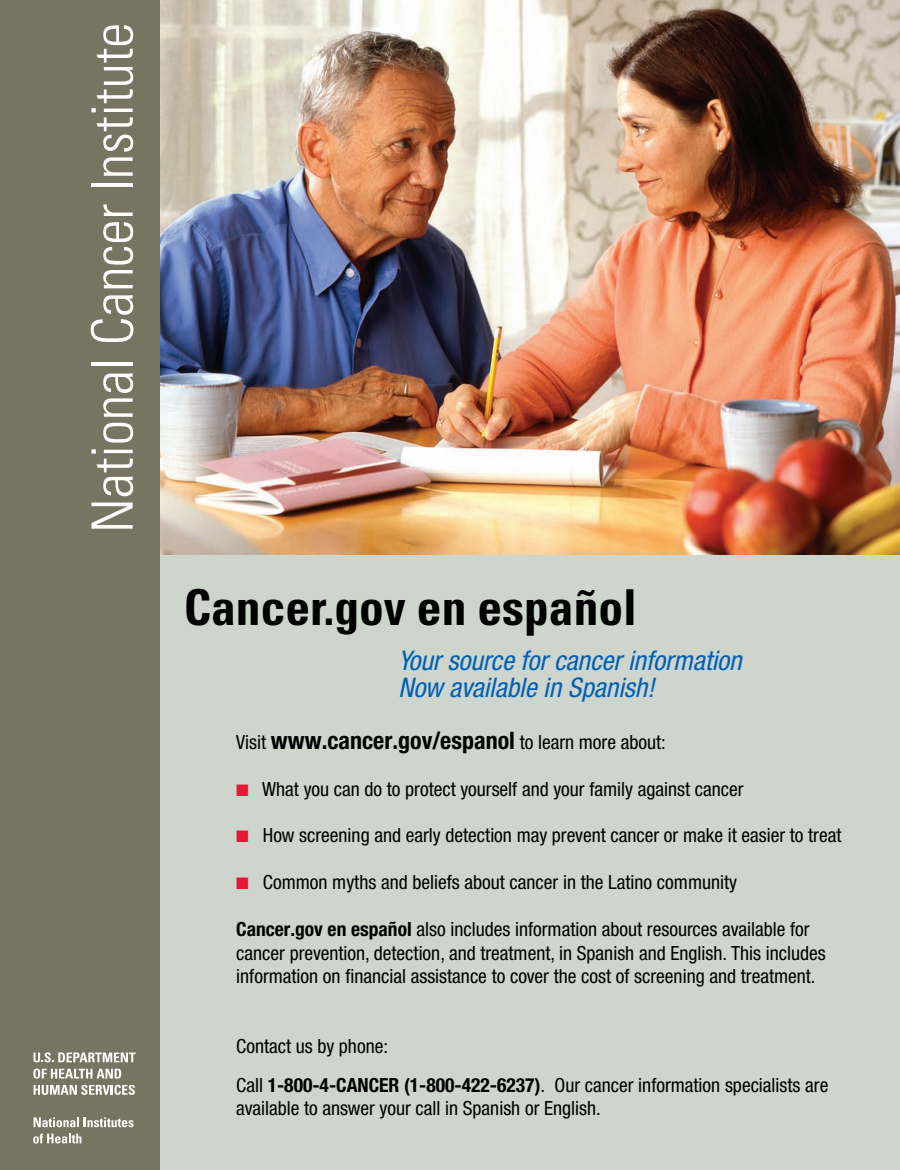
<style>
.page{position:relative;width:900px;height:1170px;background:#fff}
.page>*{position:absolute;margin:0;border:0;box-sizing:border-box;transform-origin:0 0}
.t1{font:700 condensed 49.5px "Univers";color:#000}
.t2{font:italic condensed 27px/27px "Helvetica Neue";color:#0060b6}
.t3{font:condensed 19.5px/23.4px "Helvetica Neue";color:#000}
.s1{font-weight:700;font-size:24px}
.s2{color:#e51836}
.s3{font-weight:700}
</style>
<div class="page">
<img style="left:160px;top:0;width:739px;height:555px">
<div style="left:149px;top:555px;width:750px;height:614px;background:#cdd5cd"></div>
<div style="left:0;top:0;width:160px;height:1169px;background:#767561"></div>
<svg style="left:91px;top:502px;width:42px;height:26px"></svg>
<svg style="left:91px;top:449px;width:42px;height:47px"></svg>
<svg style="left:103px;top:422px;width:30px;height:20px"></svg>
<svg style="left:103px;top:373px;width:30px;height:43px"></svg>
<hr style="left:91px;top:362px;width:42px;height:3px;background:#fff">
<svg style="left:91px;top:295px;width:42px;height:47px"></svg>
<svg style="left:103px;top:270px;width:30px;height:18px"></svg>
<svg style="left:103px;top:222px;width:30px;height:42px"></svg>
<svg style="left:103px;top:204px;width:30px;height:12px"></svg>
<hr style="left:91px;top:183px;width:42px;height:4px;background:#fff">
<svg style="left:91px;top:25px;width:42px;height:151px"></svg>
<svg style="left:33px;top:1052px;width:102px;height:10px"></svg>
<svg style="left:33px;top:1068px;width:88px;height:10px"></svg>
<svg style="left:34px;top:1084px;width:101px;height:10px"></svg>
<svg style="left:33px;top:1117px;width:100px;height:9px"></svg>
<svg style="left:33px;top:1133px;width:48px;height:10px"></svg>
<h1 class="t1" style="left:183px;top:577px;width:454px">Cancer.gov en español</h1>
<h2 class="t2" style="left:398px;top:647px;width:344px">Your source for cancer information<br>Now available in Spanish!</h2>
<p class="t3" style="left:236px;top:729px;width:431px">Visit <span class="s1">www.cancer.gov/espanol</span> to learn more about:</p>
<p class="t3" style="left:236px;top:776px;width:508px"><span class="s2">■</span> What you can do to protect yourself and your family against cancer</p>
<p class="t3" style="left:236px;top:823px;width:606px"><span class="s2">■</span> How screening and early detection may prevent cancer or make it easier to treat</p>
<p class="t3" style="left:236px;top:870px;width:502px"><span class="s2">■</span> Common myths and beliefs about cancer in the Latino community</p>
<p class="t3" style="left:236px;top:917px;width:590px"><span class="s3">Cancer.gov en español</span> also includes information about resources available for cancer prevention, detection, and treatment, in Spanish and English. This includes information on financial assistance to cover the cost of screening and treatment.</p>
<p class="t3" style="left:236px;top:1026px;width:593px;line-height:38.4px">Contact us by phone:<br>Call <span class="s3">1-800-4-CANCER (1-800-422-6237)</span>. Our cancer information specialists are</p>
<p class="t3" style="left:236px;top:1095px;width:366px">available to answer your call in Spanish or English.</p>
</div>
